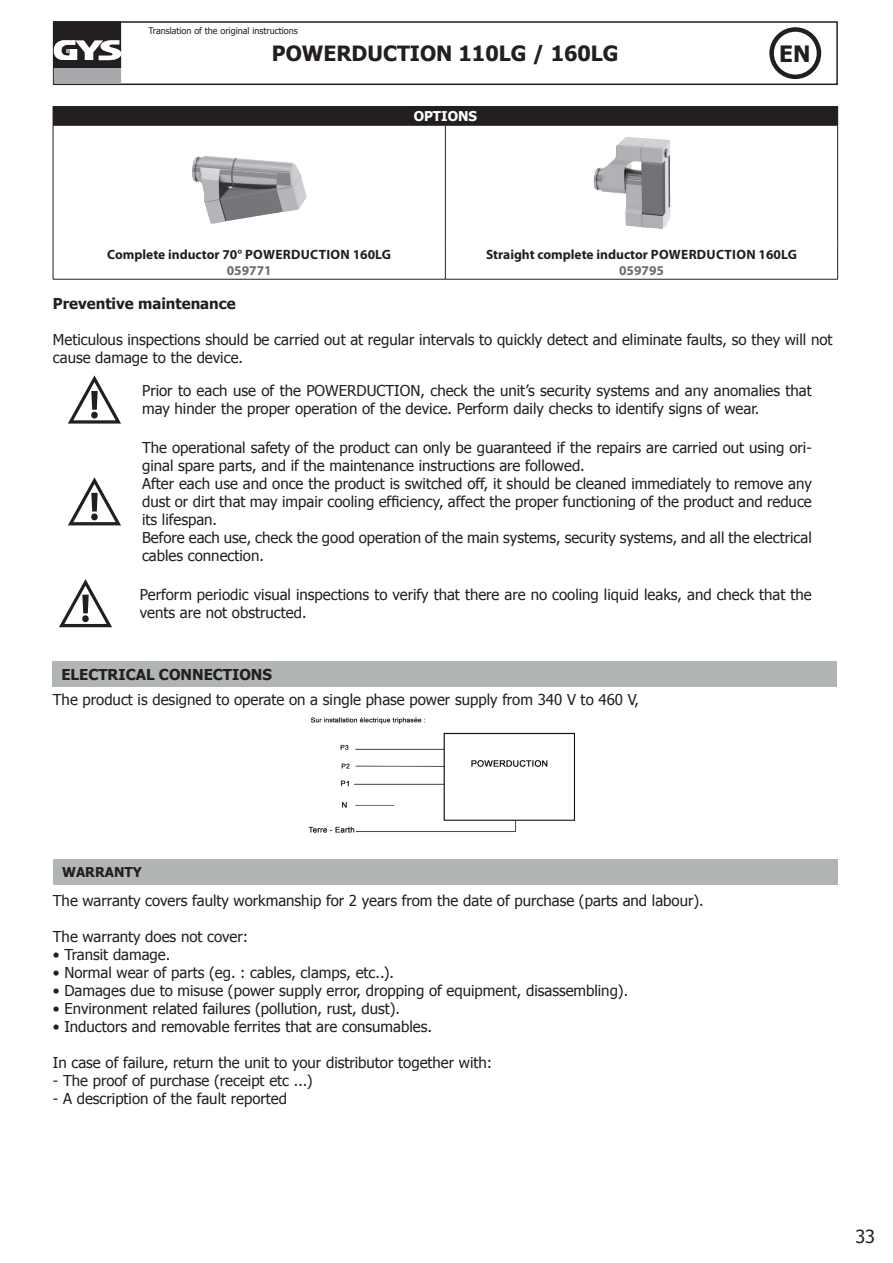
<style>
.page{position:relative;width:893px;height:1263px;background:#fff}
.page>*{position:absolute;margin:0;border:0;box-sizing:border-box;transform-origin:0 0}
.t1{font:700 22.5px "Tahoma";color:#231f20}
.t2{font:700 21px "Tahoma";color:#231f20}
.t3{font:18px "Tahoma";color:#231f20}
.t4{font:15px/18px "Tahoma";color:#231f20}
.t5{font:700 15px "Tahoma";color:#231f20}
.t6{font:700 13.5px "Myriad Pro";color:#231f20}
.t7{font:700 13.5px "Myriad Pro";color:#6c6d70}
.t8{font:700 13.5px "Tahoma";color:#231f20}
.t9{font:700 13.5px "Tahoma";color:#fff}
.t10{font:9px "Tahoma";color:#231f20}
</style>
<div class="page">
<div style="left:53px;top:21px;width:785px;height:64px;border:2px solid #231f20"></div>
<div style="left:769px;top:27px;width:52px;height:52px;border:4px solid #231f20;border-radius:50%"></div>
<div style="left:54px;top:68px;width:67px;height:16px;background:#a8a9ad"></div>
<svg style="left:54px;top:21px;width:67px;height:47px"></svg>
<div style="left:53px;top:106px;width:785px;height:19px;background:#231f20"></div>
<svg style="left:54px;top:126px;width:783px;height:153px"></svg>
<hr style="left:53px;top:125px;width:392px;height:1px;background:#231f20">
<hr style="left:53px;top:126px;width:1px;height:118px;background:#231f20">
<hr style="left:445px;top:125px;width:393px;height:1px;background:#231f20">
<hr style="left:445px;top:126px;width:1px;height:118px;background:#231f20">
<hr style="left:837px;top:126px;width:1px;height:118px;background:#231f20">
<hr style="left:53px;top:244px;width:1px;height:35px;background:#231f20">
<hr style="left:445px;top:244px;width:1px;height:35px;background:#231f20">
<hr style="left:837px;top:244px;width:1px;height:35px;background:#231f20">
<hr style="left:53px;top:279px;width:392px;height:1px;background:#231f20">
<hr style="left:445px;top:279px;width:393px;height:1px;background:#231f20">
<img style="left:191px;top:155px;width:116px;height:69px">
<img style="left:592px;top:137px;width:79px;height:92px">
<svg style="left:68px;top:375px;width:53px;height:49px"></svg>
<svg style="left:68px;top:477px;width:53px;height:48px"></svg>
<svg style="left:59px;top:579px;width:53px;height:48px"></svg>
<div style="left:53px;top:661px;width:784px;height:26px;background:#b2b5b5"></div>
<img style="left:308px;top:717px;width:267px;height:116px">
<div style="left:54px;top:859px;width:784px;height:25px;background:#b2b5b5"></div>
<p class="t10" style="left:148px;top:25px;width:151px">Translation of the original instructions</p>
<h2 class="t2" style="left:272px;top:39px;width:348px">POWERDUCTION 110LG / 160LG</h2>
<h1 class="t1" style="left:779px;top:38px;width:33px">EN</h1>
<p class="t9" style="left:414px;top:107px;width:65px">OPTIONS</p>
<p class="t6" style="left:107px;top:245px;width:285px">Complete inductor 70° POWERDUCTION 160LG</p>
<p class="t7" style="left:227px;top:262px;width:46px">059771</p>
<p class="t6" style="left:486px;top:245px;width:312px">Straight complete inductor POWERDUCTION 160LG</p>
<p class="t7" style="left:619px;top:262px;width:46px">059795</p>
<p class="t5" style="left:53px;top:293px;width:184px">Preventive maintenance</p>
<p class="t4" style="left:53px;top:330px;width:781px">Meticulous inspections should be carried out at regular intervals to quickly detect and eliminate faults, so they will not cause damage to the device.</p>
<p class="t4" style="left:142px;top:381px;width:671px">Prior to each use of the POWERDUCTION, check the unit’s security systems and any anomalies that may hinder the proper operation of the device. Perform daily checks to identify signs of wear.</p>
<p class="t4" style="left:142px;top:438px;width:671px">The operational safety of the product can only be guaranteed if the repairs are carried out using ori&shy;ginal spare parts, and if the maintenance instructions are followed.<br>After each use and once the product is switched off, it should be cleaned immediately to remove any dust or dirt that may impair cooling efficiency, affect the proper functioning of the product and reduce its lifespan.<br>Before each use, check the good operation of the main systems, security systems, and all the electrical cables connection.</p>
<p class="t4" style="left:140px;top:585px;width:673px">Perform periodic visual inspections to verify that there are no cooling liquid leaks, and check that the vents are not obstructed.</p>
<p class="t5" style="left:61px;top:664px;width:212px">ELECTRICAL CONNECTIONS</p>
<p class="t4" style="left:53px;top:690px;width:588px">The product is designed to operate on a single phase power supply from 340 V to 460 V,</p>
<p class="t8" style="left:62px;top:862px;width:81px">WARRANTY</p>
<p class="t4" style="left:53px;top:891px;width:652px">The warranty covers faulty workmanship for 2 years from the date of purchase (parts and labour).</p>
<p class="t4" style="left:53px;top:927px;width:197px">The warranty does not cover:</p>
<p class="t4" style="left:53px;top:945px;width:119px">• Transit damage.</p>
<p class="t4" style="left:53px;top:963px;width:343px">• Normal wear of parts (eg. : cables, clamps, etc..).</p>
<p class="t4" style="left:53px;top:981px;width:577px">• Damages due to misuse (power supply error, dropping of equipment, disassembling).</p>
<p class="t4" style="left:53px;top:999px;width:349px">• Environment related failures (pollution, rust, dust).</p>
<p class="t4" style="left:53px;top:1017px;width:381px">• Inductors and removable ferrites that are consumables.</p>
<p class="t4" style="left:53px;top:1053px;width:441px">In case of failure, return the unit to your distributor together with:</p>
<p class="t4" style="left:53px;top:1071px;width:261px">- The proof of purchase (receipt etc ...)</p>
<p class="t4" style="left:53px;top:1089px;width:236px">- A description of the fault reported</p>
<p class="t3" style="left:855px;top:1224px;width:21px">33</p>
</div>
